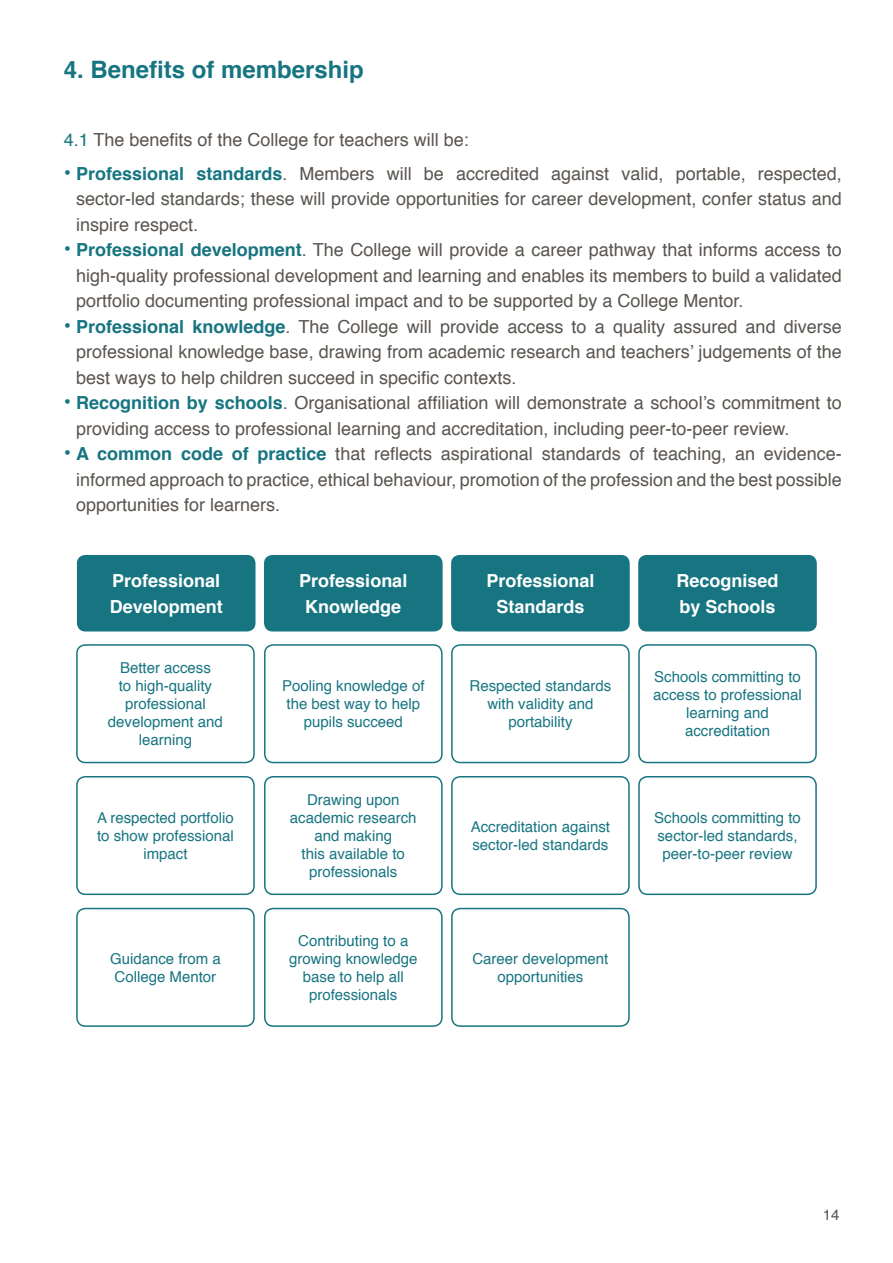
<style>
.page{position:relative;width:893px;height:1263px;background:#fff}
.page>*{position:absolute;margin:0;border:0;box-sizing:border-box;transform-origin:0 0}
.t1{font:700 24px "Helvetica";color:#177581}
.t2{font:18px/25.5px "Helvetica";color:#59544f;text-align:justify}
.t3{font:700 18px/25.5px "Helvetica";color:#fff}
.t4{font:15px/18px "Helvetica";color:#177581;text-align:center}
.t5{font:15px "Helvetica";color:#59544f}
.s1{color:#177581}
.s2{font-weight:700;font-size:21px;color:#177581}
.s3{font-weight:700;color:#177581}
</style>
<div class="page">
<div style="left:77px;top:555px;width:178px;height:76px;background:#177581;border-radius:9px"></div>
<div style="left:76px;top:644px;width:179px;height:119px;border:2px solid #177581;border-radius:9px"></div>
<div style="left:76px;top:776px;width:179px;height:119px;border:2px solid #177581;border-radius:9px"></div>
<div style="left:76px;top:908px;width:179px;height:119px;border:2px solid #177581;border-radius:9px"></div>
<div style="left:264px;top:644px;width:179px;height:119px;border:2px solid #177581;border-radius:9px"></div>
<div style="left:264px;top:776px;width:179px;height:119px;border:2px solid #177581;border-radius:9px"></div>
<div style="left:264px;top:908px;width:179px;height:119px;border:2px solid #177581;border-radius:9px"></div>
<div style="left:451px;top:644px;width:179px;height:119px;border:2px solid #177581;border-radius:9px"></div>
<div style="left:451px;top:776px;width:179px;height:119px;border:2px solid #177581;border-radius:9px"></div>
<div style="left:451px;top:908px;width:179px;height:119px;border:2px solid #177581;border-radius:9px"></div>
<div style="left:638px;top:644px;width:179px;height:119px;border:2px solid #177581;border-radius:9px"></div>
<div style="left:638px;top:776px;width:179px;height:119px;border:2px solid #177581;border-radius:9px"></div>
<div style="left:264px;top:555px;width:179px;height:76px;background:#177581;border-radius:9px"></div>
<div style="left:451px;top:555px;width:179px;height:76px;background:#177581;border-radius:9px"></div>
<div style="left:638px;top:555px;width:179px;height:76px;background:#177581;border-radius:9px"></div>
<h1 class="t1" style="left:64px;top:50px;width:302px">4. Benefits of membership</h1>
<p class="t2" style="left:64px;top:127px;width:406px"><span class="s1">4.1</span> The benefits of the College for teachers will be:</p>
<p class="t2" style="left:76px;top:161px;width:767px;text-indent:-12px"><span class="s2">•</span> <span class="s3">Professional standards</span>. Members will be accredited against valid, portable, respected, sector-led standards; these will provide opportunities for career development, confer status and inspire respect.</p>
<p class="t2" style="left:76px;top:238px;width:767px;text-indent:-12px"><span class="s2">•</span> <span class="s3">Professional development</span>. The College will provide a career pathway that informs access to high-quality professional development and learning and enables its members to build a validated portfolio documenting professional impact and to be supported by a College Mentor.</p>
<p class="t2" style="left:76px;top:314px;width:767px;text-indent:-12px"><span class="s2">•</span> <span class="s3">Professional knowledge</span>. The College will provide access to a quality assured and diverse professional knowledge base, drawing from academic research and teachers’ judgements of the best ways to help children succeed in specific contexts.</p>
<p class="t2" style="left:76px;top:391px;width:767px;text-indent:-12px"><span class="s2">•</span> <span class="s3">Recognition by schools</span>. Organisational affiliation will demonstrate a school’s commitment to providing access to professional learning and accreditation, including peer-to-peer review.</p>
<p class="t2" style="left:76px;top:442px;width:767px;text-indent:-12px"><span class="s2">•</span> <span class="s3">A common code of practice</span> that reflects aspirational standards of teaching, an evidence&shy;informed approach to practice, ethical behaviour, promotion of the profession and the best possible opportunities for learners.</p>
<p class="t3" style="left:110px;top:568px;width:115px">Professional<br>Development</p>
<p class="t4" style="left:108px;top:659px;width:117px">Better access<br>to high‑quality professional development and learning</p>
<p class="t4" style="left:97px;top:809px;width:138px">A respected portfolio to show professional impact</p>
<p class="t4" style="left:110px;top:950px;width:112px">Guidance from a<br>College Mentor</p>
<p class="t3" style="left:299px;top:568px;width:110px;text-align:center">Professional<br>Knowledge</p>
<p class="t3" style="left:486px;top:568px;width:110px;text-align:center">Professional<br>Standards</p>
<p class="t3" style="left:676px;top:568px;width:104px">Recognised by Schools</p>
<p class="t4" style="left:282px;top:677px;width:144px">Pooling knowledge of the best way to help pupils succeed</p>
<p class="t4" style="left:290px;top:791px;width:128px">Drawing upon academic research and making<br>this available to professionals</p>
<p class="t4" style="left:289px;top:932px;width:130px">Contributing to a growing knowledge base to help all professionals</p>
<p class="t4" style="left:469px;top:677px;width:143px">Respected standards with validity and portability</p>
<p class="t4" style="left:471px;top:818px;width:141px;text-align:left">Accreditation against sector-led standards</p>
<p class="t4" style="left:472px;top:950px;width:137px">Career development opportunities</p>
<p class="t4" style="left:653px;top:668px;width:150px">Schools committing to access to professional learning and accreditation</p>
<p class="t4" style="left:654px;top:809px;width:148px">Schools committing to sector-led standards, peer-to-peer review</p>
<p class="t5" style="left:823px;top:1203px;width:18px">14</p>
</div>
